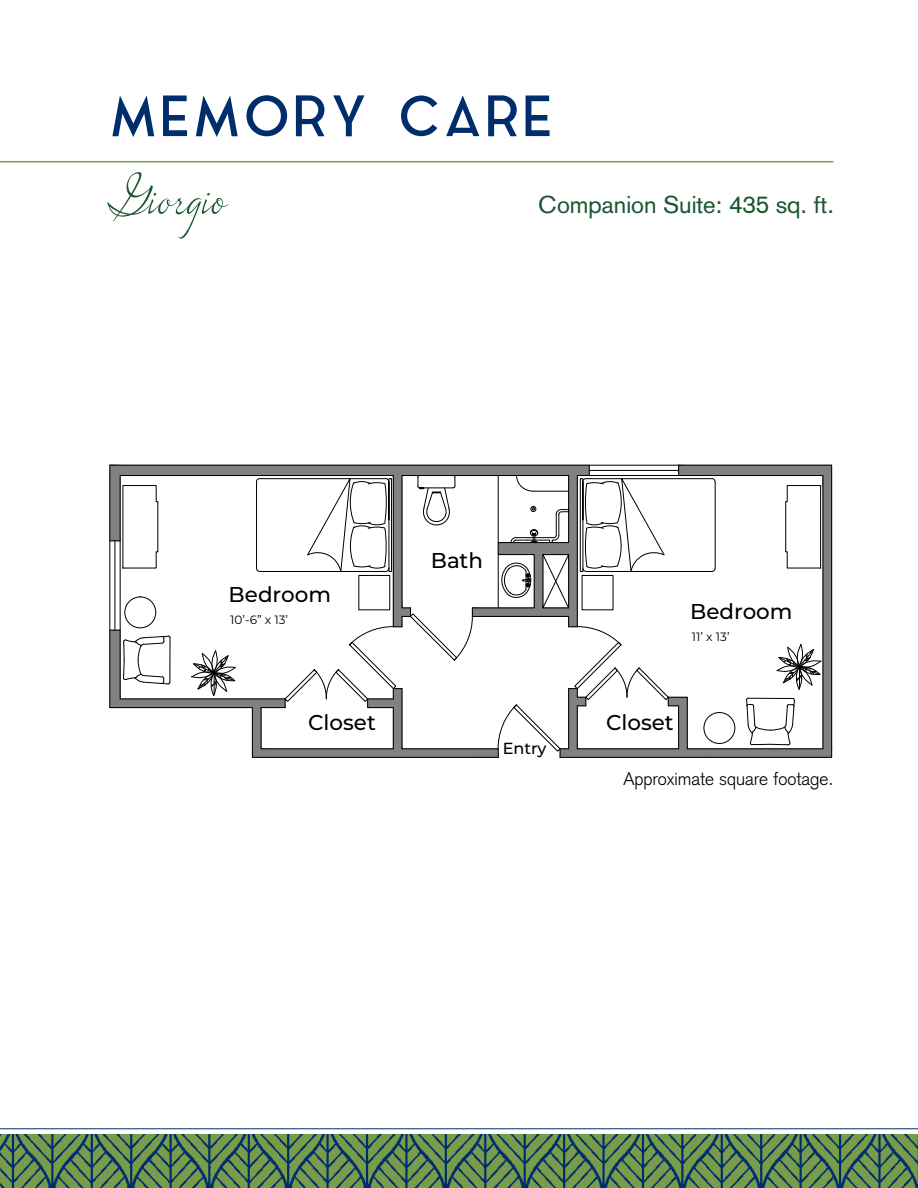
<style>
.page{position:relative;width:918px;height:1188px;background:#fff}
.page>*{position:absolute;margin:0;border:0;box-sizing:border-box;transform-origin:0 0}
.t1{font:60px "Lush Script";color:#1a5632}
.t2{font:55.65px "Aqua Grotesque";color:#002e6d}
.t3{font:24px "Akzidenz Grotesk";color:#1a5632}
.t4{font:500 21.45px "Montserrat";color:#000}
.t5{font:300 18px "Akzidenz Grotesk";color:#000}
.t6{font:500 16.05px "Montserrat";color:#000}
.t7{font:12px "Montserrat";color:#000}
</style>
<div class="page">
<hr style="left:0;top:161px;width:833px;height:1px;background:#789c4a">
<svg style="left:109px;top:464px;width:724px;height:294px"></svg>
<img style="left:0;top:1134px;width:918px;height:54px">
<hr style="left:0;top:1128px;width:918px;height:1px;background:#002e6d">
<h2 class="t2" style="left:108px;top:87px;width:447px">MEMORY CARE</h2>
<h1 class="t1" style="left:108px;top:158px;width:121px">Giorgio</h1>
<p class="t3" style="left:538px;top:191px;width:297px">Companion Suite: 435 sq. ft.</p>
<p class="t4" style="left:228px;top:580px;width:104px">Bedroom</p>
<p class="t7" style="left:230px;top:611px;width:60px">10’-6” x 13’</p>
<p class="t4" style="left:308px;top:708px;width:69px">Closet</p>
<p class="t4" style="left:431px;top:546px;width:54px">Bath</p>
<p class="t6" style="left:503px;top:738px;width:45px">Entry</p>
<p class="t4" style="left:690px;top:597px;width:104px">Bedroom</p>
<p class="t7" style="left:692px;top:629px;width:39px">11’ x 13’</p>
<p class="t4" style="left:606px;top:708px;width:69px">Closet</p>
<p class="t5" style="left:623px;top:768px;width:212px">Approximate square footage.</p>
</div>
